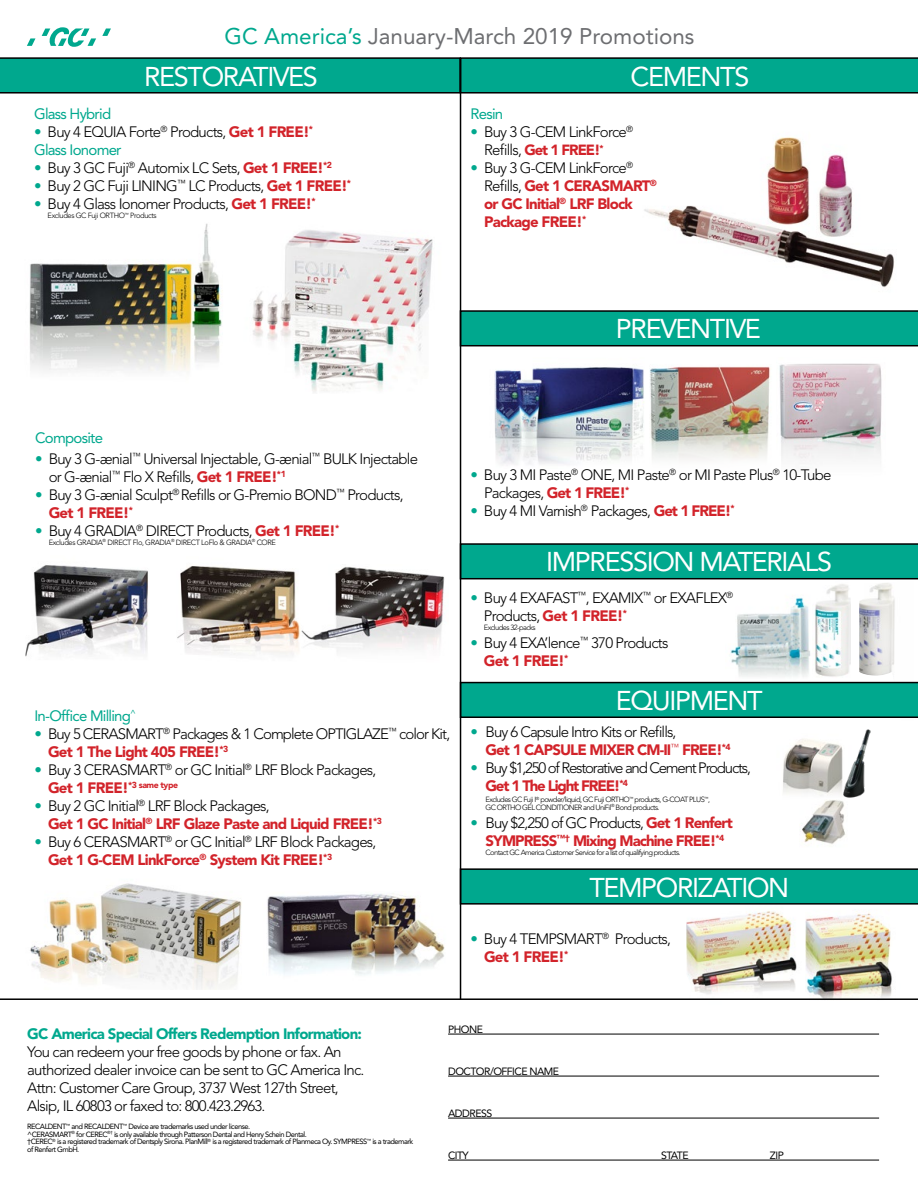
<style>
.page{position:relative;width:918px;height:1188px;background:#fff}
.page>*{position:absolute;margin:0;border:0;box-sizing:border-box;transform-origin:0 0}
.t1{font:27px "Avenir LT";letter-spacing:-.05em;color:#fff}
.t2{font:22.5px "Avenir LT";color:#6d6e71}
.t3{font:300 15px/18px "Avenir LT";letter-spacing:-.05em;color:#000}
.t4{font:900 15px/18px "Avenir LT";letter-spacing:-.05em;color:#d2232a}
.t5{font:300 15px/18px "Avenir LT";letter-spacing:-.08em;color:#000}
.t6{font:900 15px "Avenir LT";letter-spacing:-.05em;color:#00a88e}
.t7{font:15px "Avenir LT";letter-spacing:-.05em;color:#00a88e}
.t8{font:900 14.7px "Avenir LT";letter-spacing:-.07em;color:#d2232a}
.t9{font:10.5px "Avenir LT";letter-spacing:-.05em;color:#000}
.t10{font:900 8.7px "Avenir LT";letter-spacing:-.05em;color:#d2232a}
.t11{font:7.5px/7.5px "Avenir LT";letter-spacing:-.07em;color:#000}
.t12{font:300 7.5px/7.5px "Avenir LT";letter-spacing:-.075em;color:#000}
.t13{font:300 7.5px "Avenir LT";letter-spacing:-.05em;color:#000}
.s1{color:#00a88e}
.s2{font-weight:900;color:#d2232a}
.s3{font-weight:400;color:#00a88e}
.s4{font-weight:300;font-size:15px;color:#000}
.s5{font-weight:300;color:#00a88e}
.s6{font-weight:300;color:#000}
.s7{font-size:15px}
</style>
<div class="page">
<img style="left:686px;top:910px;width:111px;height:84px">
<img style="left:805px;top:911px;width:87px;height:87px">
<img style="left:25px;top:565px;width:123px;height:92px">
<img style="left:301px;top:566px;width:144px;height:86px">
<img style="left:177px;top:566px;width:123px;height:89px">
<img style="left:29px;top:223px;width:194px;height:149px">
<img style="left:267px;top:893px;width:178px;height:82px">
<img style="left:30px;top:883px;width:212px;height:107px">
<img style="left:252px;top:230px;width:181px;height:162px">
<img style="left:644px;top:137px;width:250px;height:151px">
<img style="left:494px;top:367px;width:150px;height:97px">
<img style="left:650px;top:346px;width:140px;height:114px">
<img style="left:777px;top:358px;width:105px;height:102px">
<img style="left:725px;top:597px;width:87px;height:85px">
<img style="left:859px;top:583px;width:55px;height:99px">
<img style="left:812px;top:584px;width:39px;height:98px">
<svg style="left:461px;top:310px;width:457px;height:36px;background:#029c84"></svg>
<svg style="left:461px;top:682px;width:457px;height:36px;background:#009a82"></svg>
<svg style="left:461px;top:868px;width:457px;height:37px;background:#059c84"></svg>
<svg style="left:0;top:57px;width:918px;height:37px;background:#059b84"></svg>
<svg style="left:461px;top:543px;width:457px;height:36px;background:#019c84"></svg>
<hr style="left:0;top:998px;width:918px;height:2px;background:#000">
<hr style="left:448px;top:1034px;width:431px;height:1px;background:#000">
<hr style="left:448px;top:1076px;width:431px;height:1px;background:#000">
<hr style="left:448px;top:1118px;width:431px;height:1px;background:#000">
<hr style="left:448px;top:1160px;width:431px;height:1px;background:#000">
<hr style="left:460px;top:58px;width:1px;height:942px;background:#000">
<img style="left:783px;top:739px;width:50px;height:57px">
<img style="left:833px;top:729px;width:38px;height:69px">
<img style="left:802px;top:800px;width:44px;height:44px">
<svg style="left:102px;top:29px;width:9px;height:7px"></svg>
<svg style="left:42px;top:27px;width:54px;height:20px"></svg>
<svg style="left:27px;top:38px;width:8px;height:8px"></svg>
<h2 class="t2" style="left:225px;top:23px;width:471px"><span class="s1">GC America’s</span> January-March 2019 Promotions</h2>
<h1 class="t1" style="left:144px;top:61px;width:175px">RESTORATIVES</h1>
<p class="t7" style="left:34px;top:106px;width:79px">Glass Hybrid</p>
<p class="t3" style="left:34px;top:123px;width:281px"><span class="s1">•</span> Buy 4 EQUIA Forte<sup>®</sup> Products, <span class="s2">Get 1 FREE!</span><sup>*<br></sup><span class="s3">Glass Ionomer</span></p>
<p class="t3" style="left:34px;top:159px;width:299px"><span class="s1">•</span> Buy 3 GC Fuji<sup>®</sup> Automix LC Sets, <span class="s2">Get 1 FREE!</span><sup>*2</sup></p>
<p class="t3" style="left:34px;top:177px;width:319px"><span class="s1">•</span> Buy 2 GC Fuji LINING<sup>™</sup> LC Products, <span class="s2">Get 1 FREE!</span><sup>*</sup></p>
<p class="t3" style="left:34px;top:195px;width:283px"><span class="s1">•</span> Buy 4 Glass Ionomer Products, <span class="s2">Get 1 FREE!</span><sup>*</sup></p>
<p class="t13" style="left:48px;top:211px;width:111px">Excludes GC Fuji ORTHO<sup>™</sup> Products</p>
<h1 class="t1" style="left:631px;top:61px;width:120px">CEMENTS</h1>
<p class="t7" style="left:471px;top:106px;width:34px">Resin</p>
<p class="t3" style="left:471px;top:123px;width:164px"><span class="s1">•</span> Buy 3 G-CEM LinkForce<sup>®</sup></p>
<p class="t8" style="left:484px;top:141px;width:121px"><span class="s4">Refills,</span> Get 1 FREE!<sup>*</sup></p>
<p class="t4" style="left:484px;top:159px;width:174px;text-indent:-14px"><span class="s5">•</span> <span class="s6">Buy 3 G-CEM LinkForce</span><sup>®<br></sup><span class="s6">Refills,</span> Get 1 CERASMART<sup>® </sup>or GC Initial<sup>®</sup> LRF Block<br>Package FREE!<sup>*</sup></p>
<h1 class="t1" style="left:616px;top:313px;width:146px">PREVENTIVE</h1>
<p class="t7" style="left:35px;top:429px;width:69px">Composite</p>
<p class="t3" style="left:49px;top:450px;width:371px;text-indent:-13px"><span class="s1">•</span> Buy 3 G-ænial<sup>™</sup> Universal Injectable, G-ænial<sup>™</sup> BULK Injectable or G-ænial<sup>™</sup> Flo X Refills, <span class="s2">Get 1 FREE!</span><sup>*1</sup></p>
<p class="t3" style="left:49px;top:486px;width:357px;text-indent:-14px"><span class="s1">•</span> Buy 3 G-ænial Sculpt<sup>®</sup> Refills or G-Premio BOND<sup>™</sup> Products,<br><span class="s2">Get 1 FREE!</span><sup>*</sup></p>
<p class="t3" style="left:35px;top:522px;width:306px"><span class="s1">•</span> Buy 4 GRADIA<sup>®</sup> DIRECT Products, <span class="s2">Get 1 FREE!</span><sup>*</sup></p>
<p class="t13" style="left:49px;top:538px;width:229px">Excludes GRADIA<sup>®</sup> DIRECT Flo, GRADIA<sup>®</sup> DIRECT LoFlo &amp; GRADIA<sup>®</sup> CORE</p>
<p class="t7" style="left:35px;top:707px;width:103px">In-Office Milling<sup>^</sup></p>
<p class="t3" style="left:48px;top:725px;width:404px;text-indent:-14px"><span class="s1">•</span> Buy 5 CERASMART<sup>®</sup> Packages &amp; 1 Complete OPTIGLAZE<sup>™</sup> color Kit,<br><span class="s2">Get 1 The Light 405 FREE!</span><sup>*3</sup></p>
<p class="t3" style="left:35px;top:761px;width:344px"><span class="s1">•</span> Buy 3 CERASMART<sup>®</sup> or GC Initial<sup>®</sup> LRF Block Packages,</p>
<p class="t10" style="left:48px;top:780px;width:132px"><span class="s7">Get 1 FREE!</span>*3 same type</p>
<p class="t4" style="left:48px;top:797px;width:336px;text-indent:-14px"><span class="s5">•</span> <span class="s6">Buy 2 GC Initial</span><sup>®</sup> <span class="s6">LRF Block Packages,<br></span>Get 1 GC Initial<sup>®</sup> LRF Glaze Paste and Liquid FREE!<sup>*3</sup></p>
<p class="t3" style="left:48px;top:833px;width:330px;text-indent:-14px"><span class="s1">•</span> Buy 6 CERASMART<sup>®</sup> or GC Initial<sup>®</sup> LRF Block Packages,<br><span class="s2">Get 1 G-CEM LinkForce</span><sup>®</sup> <span class="s2">System Kit FREE!</span><sup>*3</sup></p>
<p class="t3" style="left:484px;top:466px;width:349px;text-indent:-14px"><span class="s1">•</span> Buy 3 MI Paste<sup>®</sup> ONE, MI Paste<sup>®</sup> or MI Paste Plus<sup>®</sup> 10-Tube<br>Packages, <span class="s2">Get 1 FREE!</span><sup>*</sup></p>
<p class="t3" style="left:470px;top:502px;width:266px"><span class="s1">•</span> Buy 4 MI Varnish<sup>®</sup> Packages, <span class="s2">Get 1 FREE!</span><sup>*</sup></p>
<h1 class="t1" style="left:546px;top:546px;width:288px">IMPRESSION MATERIALS</h1>
<p class="t3" style="left:484px;top:589px;width:251px;text-indent:-14px"><span class="s1">•</span> Buy 4 EXAFAST<sup>™</sup>, EXAMIX<sup>™</sup> or EXAFLEX<sup>®<br></sup>Products, <span class="s2">Get 1 FREE!</span><sup>*</sup></p>
<p class="t12" style="left:484px;top:624px;width:53px">Excludes 32-packs</p>
<p class="t3" style="left:484px;top:634px;width:186px;text-indent:-13px"><span class="s1">•</span> Buy 4 EXA’lence<sup>™</sup> 370 Products<br><span class="s2">Get 1 FREE!</span><sup>*</sup></p>
<h1 class="t1" style="left:616px;top:685px;width:148px">EQUIPMENT</h1>
<p class="t3" style="left:486px;top:723px;width:247px;text-indent:-15px"><span class="s1">•</span> Buy 6 Capsule Intro Kits or Refills,<br><span class="s2">Get 1 CAPSULE MIXER CM-II</span><sup>™</sup> <span class="s2">FREE!</span><sup>*4</sup></p>
<p class="t5" style="left:486px;top:759px;width:267px;text-indent:-15px"><span class="s1">•</span> Buy $1,250 of Restorative and Cement Products,<br><span class="s2">Get 1 The Light FREE!</span><sup>*4</sup></p>
<p class="t12" style="left:486px;top:796px;width:226px">Excludes GC Fuji I<sup>®</sup> powder/liquid, GC Fuji ORTHO<sup>™</sup> products, G-COAT PLUS<sup>™</sup>,<br>GC ORTHO GEL CONDITIONER and UniFil<sup>®</sup> Bond products.</p>
<p class="t4" style="left:471px;top:813px;width:264px;text-align:center"><span class="s5">•</span> <span class="s6">Buy $2,250 of GC Products,</span> Get 1 Renfert<br>SYMPRESS<sup>™†</sup> Mixing Machine FREE!<sup>*4</sup></p>
<p class="t12" style="left:486px;top:848px;width:197px">Contact GC America Customer Service for a list of qualifying products.</p>
<h1 class="t1" style="left:589px;top:872px;width:201px">TEMPORIZATION</h1>
<p class="t3" style="left:484px;top:930px;width:189px;text-indent:-14px"><span class="s1">•</span> Buy 4 TEMPSMART<sup>®</sup> Products,<br><span class="s2">Get 1 FREE!</span><sup>*</sup></p>
<p class="t6" style="left:27px;top:1025px;width:336px">GC America Special Offers Redemption Information:</p>
<p class="t3" style="left:27px;top:1043px;width:339px">You can redeem your free goods by phone or fax. An authorized dealer invoice can be sent to GC America Inc.<br>Attn: Customer Care Group, 3737 West 127th Street, Alsip, IL 60803 or faxed to: 800.423.2963.</p>
<p class="t11" style="left:27px;top:1123px;width:388px">RECALDENT<sup>™</sup> and RECALDENT<sup>™</sup> Device are trademarks used under license.<br>^CERASMART<sup>®</sup> for CEREC<sup>®†</sup> is only available through Patterson Dental and Henry Schein Dental.<br>†CEREC<sup>®</sup> is a registered trademark of Dentsply Sirona. PlanMill<sup>®</sup> is a registered trademark of Planmeca Oy. SYMPRESS<sup>™</sup> is a trademark of Renfert GmbH.</p>
<p class="t9" style="left:448px;top:1023px;width:36px">PHONE</p>
<p class="t9" style="left:448px;top:1065px;width:113px">DOCTOR/OFFICE NAME</p>
<p class="t9" style="left:448px;top:1107px;width:46px">ADDRESS</p>
<p class="t9" style="left:448px;top:1149px;width:22px">CITY</p>
<p class="t9" style="left:661px;top:1149px;width:29px">STATE</p>
<p class="t9" style="left:770px;top:1149px;width:15px">ZIP</p>
</div>
